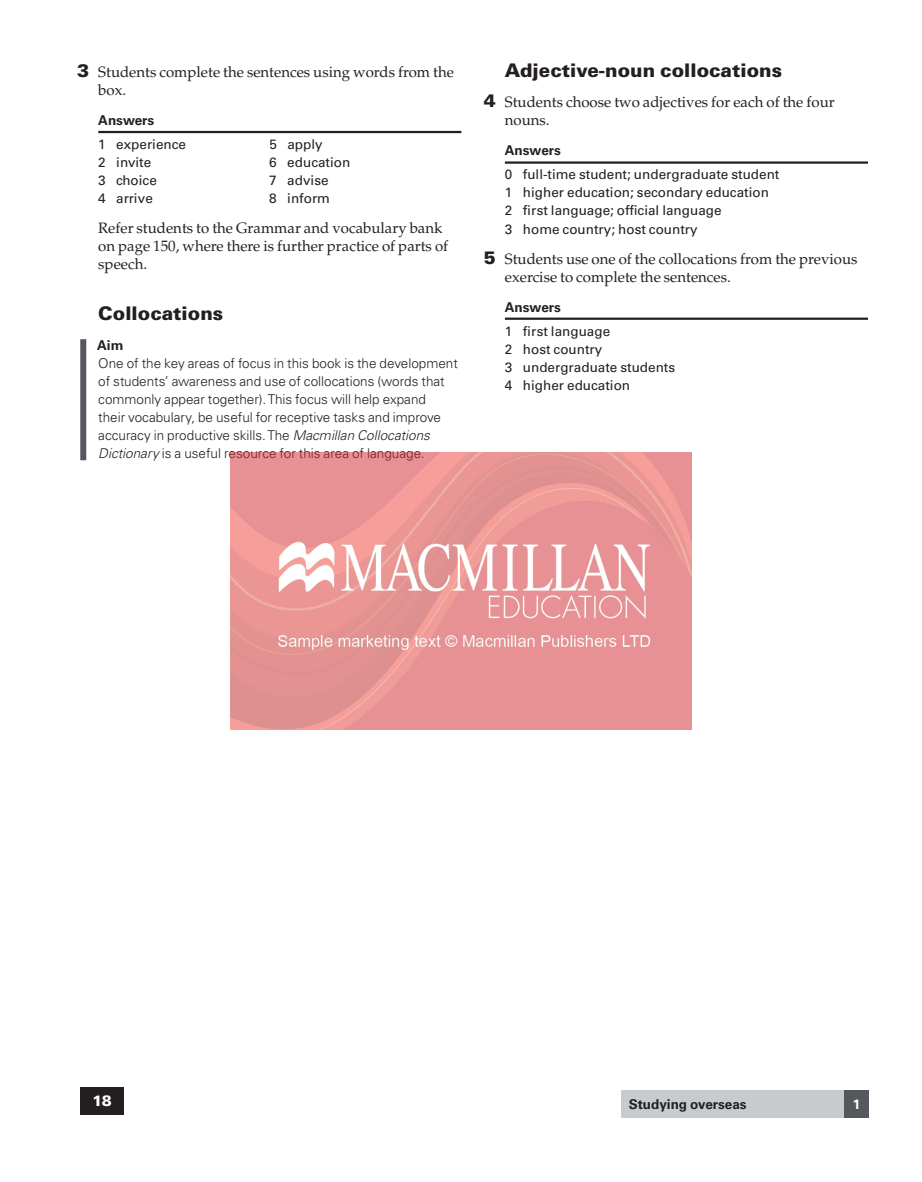
<style>
.page{position:relative;width:922px;height:1182px;background:#fff}
.page>*{position:absolute;margin:0;border:0;box-sizing:border-box;transform-origin:0 0}
.t1{font:900 18.75px "Univers LT Std";color:#231f20}
.t2{font:15px/18px "Palatino LT Std";color:#231f20}
.t3{font:900 15px "Univers LT Std";color:#fff}
.t4{font:300 13.5px/18px "Univers LT Std";color:#231f20}
.t5{font:13.5px/18px "Univers LT Std";color:#231f20}
.t6{font:700 13.5px "Univers LT Std";color:#231f20}
.t7{font:700 13.5px "Univers LT Std";color:#fff}
.s1{font-family:"Univers LT Std";font-weight:900;font-size:18px}
.s2{font-style:italic}
</style>
<div class="page">
<div style="left:80px;top:1087px;width:44px;height:27px;background:#231f20"></div>
<hr style="left:98px;top:131px;width:363px;height:2px;background:#231f20">
<div style="left:80px;top:339px;width:6px;height:121px;background:#54585d"></div>
<hr style="left:505px;top:161px;width:363px;height:3px;background:#231f20">
<hr style="left:505px;top:317px;width:363px;height:3px;background:#231f20">
<div style="left:621px;top:1090px;width:247px;height:27px;background:#c7cbcf"></div>
<div style="left:844px;top:1090px;width:24px;height:27px;background:#54585d"></div>
<img style="left:230px;top:452px;width:461px;height:277px">
<p class="t2" style="left:98px;top:63px;width:357px;text-indent:-21px"><span class="s1">3</span> Students complete the sentences using words from the box.</p>
<p class="t6" style="left:98px;top:112px;width:57px">Answers</p>
<p class="t5" style="left:98px;top:135px;width:89px">1 experience</p>
<p class="t5" style="left:269px;top:135px;width:55px">5 apply</p>
<p class="t5" style="left:98px;top:153px;width:54px">2 invite</p>
<p class="t5" style="left:269px;top:153px;width:82px">6 education</p>
<p class="t5" style="left:98px;top:171px;width:60px">3 choice</p>
<p class="t5" style="left:269px;top:171px;width:61px">7 advise</p>
<p class="t5" style="left:98px;top:189px;width:56px">4 arrive</p>
<p class="t5" style="left:269px;top:189px;width:62px">8 inform</p>
<p class="t2" style="left:98px;top:219px;width:351px">Refer students to the Grammar and vocabulary bank on page 150, where there is further practice of parts of speech.</p>
<h1 class="t1" style="left:98px;top:301px;width:127px">Collocations</h1>
<p class="t6" style="left:97px;top:337px;width:28px">Aim</p>
<p class="t4" style="left:98px;top:354px;width:361px">One of the key areas of focus in this book is the development of students’ awareness and use of collocations (words that commonly appear together). This focus will help expand<br>their vocabulary, be useful for receptive tasks and improve accuracy in productive skills. The <span class="s2">Macmillan Collocations Dictionary</span> is a useful resource for this area of language.</p>
<h1 class="t1" style="left:505px;top:59px;width:279px">Adjective-noun collocations</h1>
<p class="t2" style="left:505px;top:94px;width:331px;text-indent:-21px"><span class="s1">4</span> Students choose two adjectives for each of the four nouns.</p>
<p class="t6" style="left:505px;top:143px;width:57px">Answers</p>
<p class="t5" style="left:505px;top:166px;width:276px">0 full-time student; undergraduate student 1 higher education; secondary education 2 first language; official language<br>3 home country; host country</p>
<p class="t2" style="left:505px;top:250px;width:354px;text-indent:-21px"><span class="s1">5</span> Students use one of the collocations from the previous exercise to complete the sentences.</p>
<p class="t6" style="left:505px;top:299px;width:57px">Answers</p>
<p class="t5" style="left:505px;top:322px;width:172px">1 first language<br>2 host country<br>3 undergraduate students<br>4 higher education</p>
<p class="t3" style="left:92px;top:1090px;width:21px">18</p>
<p class="t6" style="left:629px;top:1095px;width:119px">Studying overseas</p>
<p class="t7" style="left:853px;top:1095px;width:9px">1</p>
</div>
